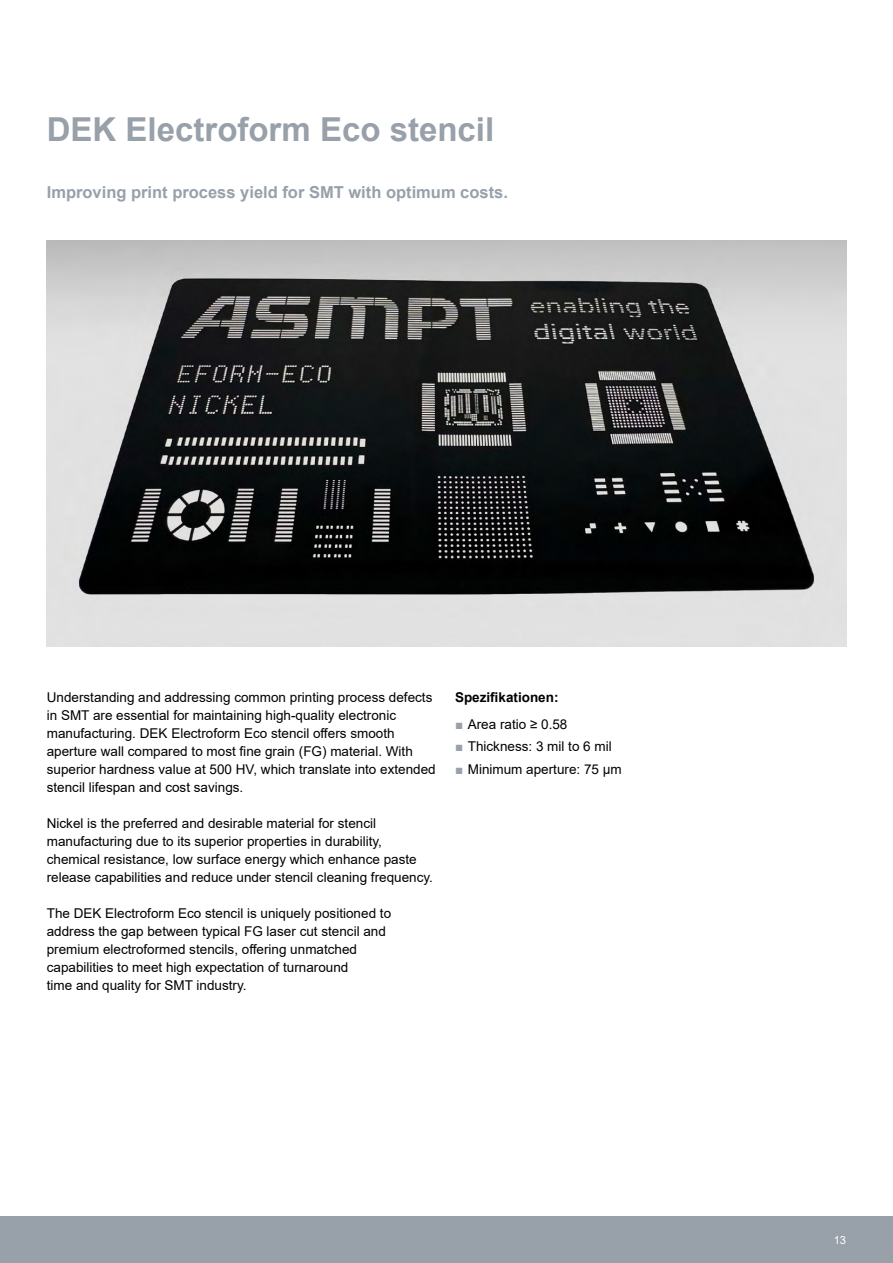
<style>
.page{position:relative;width:893px;height:1263px;background:#fff}
.page>*{position:absolute;margin:0;border:0;box-sizing:border-box;transform-origin:0 0}
.H_Headline_22pt_9mm_silver_P{font:700 33px "Arial";color:#98a0aa}
.L_LeadIn_11pt_8mm_silver_P{font:700 16.5px "Arial";color:#98a0aa}
.F_Fliesstext_P{font:13.5px/18px "Arial";color:#000}
.F_Fliesstext_bold_P{font:700 13.5px "Arial";color:#000}
.t1{font:11.25px "Arial";color:#fff}
.s1{color:#98a0aa}
</style>
<div class="page">
<img style="left:47px;top:241px;width:799px;height:405px">
<div style="left:0;top:1216px;width:893px;height:47px;background:#98a0aa"></div>
<p class="H_Headline_22pt_9mm_silver_P" style="left:47px;top:106px;width:449px">DEK Electroform Eco stencil</p>
<p class="L_LeadIn_11pt_8mm_silver_P" style="left:47px;top:181px;width:463px">Improving print process yield for SMT with optimum costs.</p>
<p class="F_Fliesstext_P" style="left:47px;top:688px;width:390px">Understanding and addressing common printing process defects in SMT are essential for maintaining high-quality electronic manufacturing. DEK Electroform Eco stencil offers smooth aperture wall compared to most fine grain (FG) material. With superior hardness value at 500 HV, which translate into extended stencil lifespan and cost savings.</p>
<p class="F_Fliesstext_P" style="left:47px;top:814px;width:388px">Nickel is the preferred and desirable material for stencil manufacturing due to its superior properties in durability, chemical resistance, low surface energy which enhance paste release capabilities and reduce under stencil cleaning frequency.</p>
<p class="F_Fliesstext_P" style="left:47px;top:904px;width:346px">The DEK Electroform Eco stencil is uniquely positioned to address the gap between typical FG laser cut stencil and premium electroformed stencils, offering unmatched capabilities to meet high expectation of turnaround<br>time and quality for SMT industry.</p>
<p class="F_Fliesstext_bold_P" style="left:455px;top:688px;width:105px">Spezifikationen:</p>
<p class="F_Fliesstext_P" style="left:455px;top:715px;width:114px"><span class="s1">■</span> Area ratio ≥ 0.58</p>
<p class="F_Fliesstext_P" style="left:455px;top:738px;width:158px"><span class="s1">■</span> Thickness: 3 mil to 6 mil</p>
<p class="F_Fliesstext_P" style="left:455px;top:760px;width:168px"><span class="s1">■</span> Minimum aperture: 75 µm</p>
<p class="t1" style="left:834px;top:1232px;width:14px">13</p>
</div>
